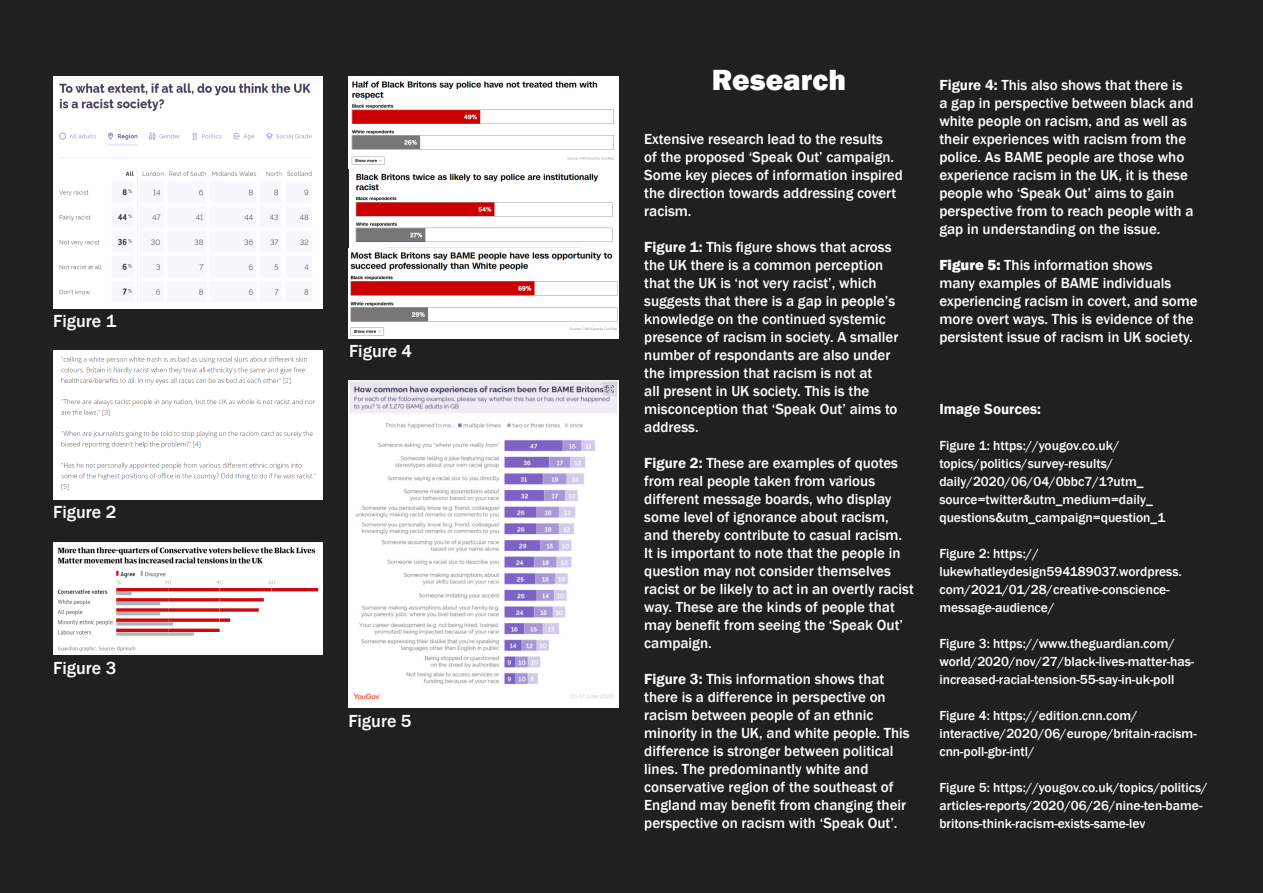
<style>
.page{position:relative;width:1263px;height:893px;background:#202020}
.page>*{position:absolute;margin:0;border:0;box-sizing:border-box;transform-origin:0 0}
.t1{font:800 30px "Franklin Gothic";color:#fff}
.t2{font:500 18px "Franklin Gothic";color:#fff}
.t3{font:500 15px/18px "Franklin Gothic";color:#fff}
.t4{font:600 15px "Franklin Gothic";color:#fff}
.t5{font:500 13.5px/18px "Franklin Gothic";color:#fff}
.s1{font-weight:600}
.s2{font-weight:800}
</style>
<div class="page">
<img style="left:53px;top:77px;width:270px;height:232px">
<img style="left:53px;top:350px;width:270px;height:149px">
<img style="left:348px;top:77px;width:271px;height:262px">
<img style="left:348px;top:381px;width:270px;height:327px">
<img style="left:53px;top:542px;width:270px;height:112px">
<p class="t2" style="left:53px;top:310px;width:65px">Figure 1</p>
<p class="t2" style="left:53px;top:501px;width:65px">Figure 2</p>
<p class="t2" style="left:53px;top:656px;width:65px">Figure 3</p>
<p class="t2" style="left:349px;top:340px;width:65px">Figure 4</p>
<p class="t2" style="left:348px;top:710px;width:65px">Figure 5</p>
<p class="t1" style="left:712px;top:61px;width:136px">Research</p>
<p class="t3" style="left:644px;top:130px;width:260px">Extensive research lead to the results<br>of the proposed ‘Speak Out’ campaign.<br>Some key pieces of information inspired the direction towards addressing covert racism.</p>
<p class="t3" style="left:644px;top:238px;width:256px"><span class="s1">Figure 1:</span> This figure shows that across the UK there is a common perception that the UK is ‘not very racist’, which suggests that there is a gap in people’s knowledge on the continued systemic presence of racism in society. A smaller number of respondants are also under the impression that racism is not at<br>all present in UK society. This is the misconception that ‘Speak Out’ aims to address.</p>
<p class="t3" style="left:644px;top:454px;width:271px"><span class="s1">Figure 2:</span> These are examples of quotes from real people taken from various different message boards, who display some level of ignorance about racism, and thereby contribute to casual racism.<br>It is important to note that the people in question may not consider themselves racist or be likely to act in an overtly racist way. These are the kinds of people that may benefit from seeing the ‘Speak Out’ campaign.</p>
<p class="t3" style="left:644px;top:670px;width:267px"><span class="s1">Figure 3:</span> This information shows that there is a difference in perspective on racism between people of an ethnic minority in the UK, and white people. This difference is stronger between political lines. The predominantly white and conservative region of the southeast of England may benefit from changing their perspective on racism with ‘Speak Out’.</p>
<p class="t3" style="left:939px;top:76px;width:256px"><span class="s1">Figure 4:</span> This also shows that there is a gap in perspective between black and white people on racism, and as well as their experiences with racism from the police. As BAME people are those who experience racism in the UK, it is these people who ‘Speak Out’ aims to gain perspective from to reach people with a gap in understanding on the issue.</p>
<p class="t3" style="left:939px;top:256px;width:260px"><span class="s2">Figure 5:</span> This information shows<br>many examples of BAME individuals experiencing racism in covert, and some more overt ways. This is evidence of the persistent issue of racism in UK society.</p>
<p class="t4" style="left:939px;top:400px;width:103px">Image Sources:</p>
<p class="t5" style="left:939px;top:437px;width:227px">Figure 1: https://yougov.co.uk/ topics/politics/survey-results/ daily/2020/06/04/0bbc7/1?utm_ source=twitter&amp;utm_medium=daily_ questions&amp;utm_campaign=question_1</p>
<p class="t5" style="left:939px;top:545px;width:244px">Figure 2: https:// lukewhatleydesign594189037.wordpress. com/2021/01/28/creative-conscience&shy;message-audience/</p>
<p class="t5" style="left:939px;top:635px;width:256px">Figure 3: https://www.theguardian.com/ world/2020/nov/27/black-lives-matter-has&shy;increased-racial-tension-55-say-in-uk-poll</p>
<p class="t5" style="left:939px;top:707px;width:259px">Figure 4: https://edition.cnn.com/ interactive/2020/06/europe/britain-racism&shy;cnn-poll-gbr-intl/</p>
<p class="t5" style="left:939px;top:779px;width:270px">Figure 5: https://yougov.co.uk/topics/politics/ articles-reports/2020/06/26/nine-ten-bame&shy;britons-think-racism-exists-same-lev</p>
</div>
